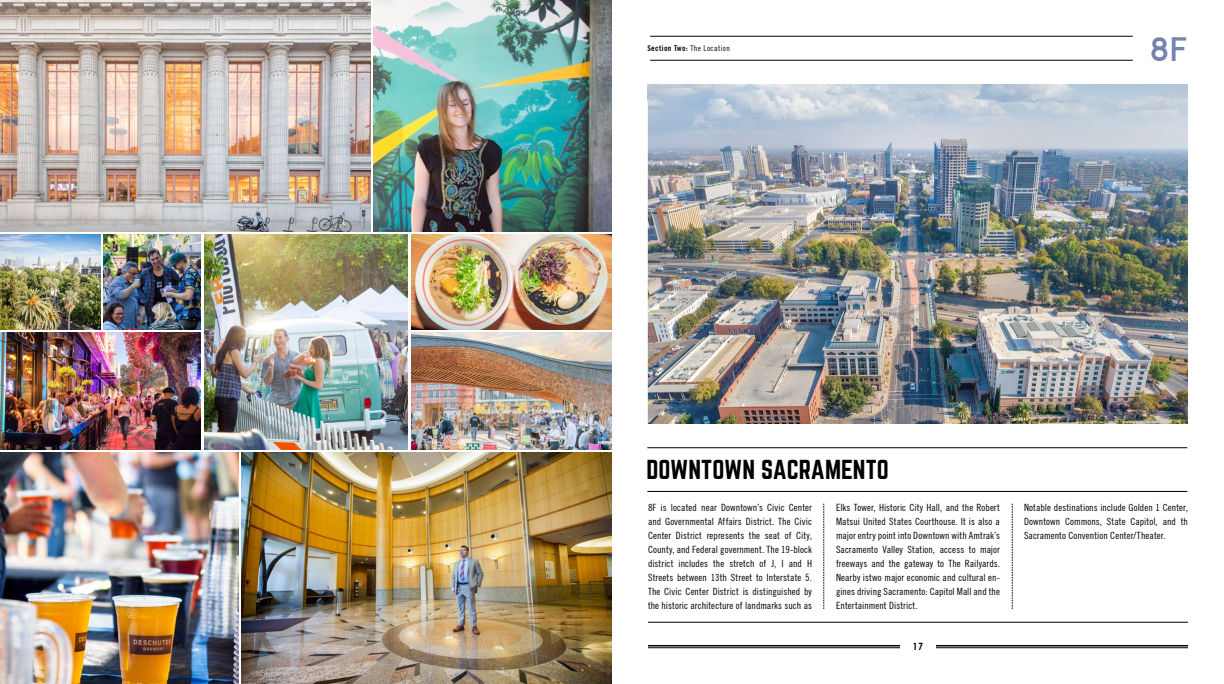
<style>
.page{position:relative;width:1224px;height:684px;background:#fff}
.page>*{position:absolute;margin:0;border:0;box-sizing:border-box;transform-origin:0 0}
.t1{font:32px "ADAM.CGPRO";color:#7583b1}
.t2{font:24px "Norwester";letter-spacing:-.005em;color:#000}
.t3{font:condensed 10px/14px "Trade Gothic No.18";letter-spacing:.005em;color:#000;text-align:justify}
.t4{font:9px "Norwester";color:#000}
.t5{font:700 condensed 8px "Trade Gothic No.20";letter-spacing:.05em;color:#000}
.s1{font-family:"Trade Gothic No.18";font-weight:400}
</style>
<div class="page">
<img style="left:242px;top:453px;width:370px;height:231px">
<img style="left:0;top:0;width:370px;height:231px">
<img style="left:373px;top:0;width:239px;height:231px">
<img style="left:0;top:453px;width:239px;height:231px">
<img style="left:411px;top:332px;width:201px;height:118px">
<img style="left:0;top:332px;width:201px;height:118px">
<img style="left:204px;top:234px;width:204px;height:216px">
<img style="left:0;top:234px;width:100px;height:95px">
<img style="left:104px;top:234px;width:97px;height:95px">
<img style="left:411px;top:234px;width:201px;height:95px">
<hr style="left:648px;top:645px;width:252px;height:1px;background:#000">
<hr style="left:648px;top:647px;width:252px;height:1px;background:#000">
<hr style="left:936px;top:645px;width:252px;height:1px;background:#000">
<hr style="left:936px;top:647px;width:252px;height:1px;background:#000">
<hr style="left:647px;top:491px;width:540px;height:1px;background:#000">
<hr style="left:647px;top:447px;width:540px;height:1px;background:#000">
<hr style="left:648px;top:622px;width:540px;height:1px;background:#000">
<svg style="left:824px;top:504px;width:1px;height:105px"></svg>
<svg style="left:1012px;top:504px;width:1px;height:105px"></svg>
<img style="left:647px;top:84px;width:541px;height:339px">
<hr style="left:650px;top:60px;width:483px;height:1px;background:#000">
<hr style="left:650px;top:36px;width:483px;height:1px;background:#000">
<p class="t5" style="left:647px;top:44px;width:84px">Section Two: <span class="s1">The Location</span></p>
<h2 class="t2" style="left:647px;top:458px;width:244px">DOWNTOWN SACRAMENTO</h2>
<h1 class="t1" style="left:1150px;top:29px;width:40px">8F</h1>
<p class="t3" style="left:648px;top:500px;width:166px">8F is located near Downtown’s Civic Center and Governmental Affairs District. The Civic Center District represents the seat of City, County, and Federal government. The 19-block district includes the stretch of J, I and H Streets between 13th Street to Interstate 5.<br>The Civic Center District is distinguished by the historic architecture of landmarks such as</p>
<p class="t3" style="left:836px;top:500px;width:166px">Elks Tower, Historic City Hall, and the Robert Matsui United States Courthouse. It is also a major entry point into Downtown with Amtrak’s Sacramento Valley Station, access to major freeways and the gateway to The Railyards.<br>Nearby istwo major economic and cultural en&shy;gines driving Sacramento: Capitol Mall and the Entertainment District.</p>
<p class="t3" style="left:1024px;top:500px;width:166px">Notable destinations include Golden 1 Center, Downtown Commons, State Capitol, and th Sacramento Convention Center/Theater.</p>
<p class="t4" style="left:914px;top:642px;width:11px">17</p>
</div>
